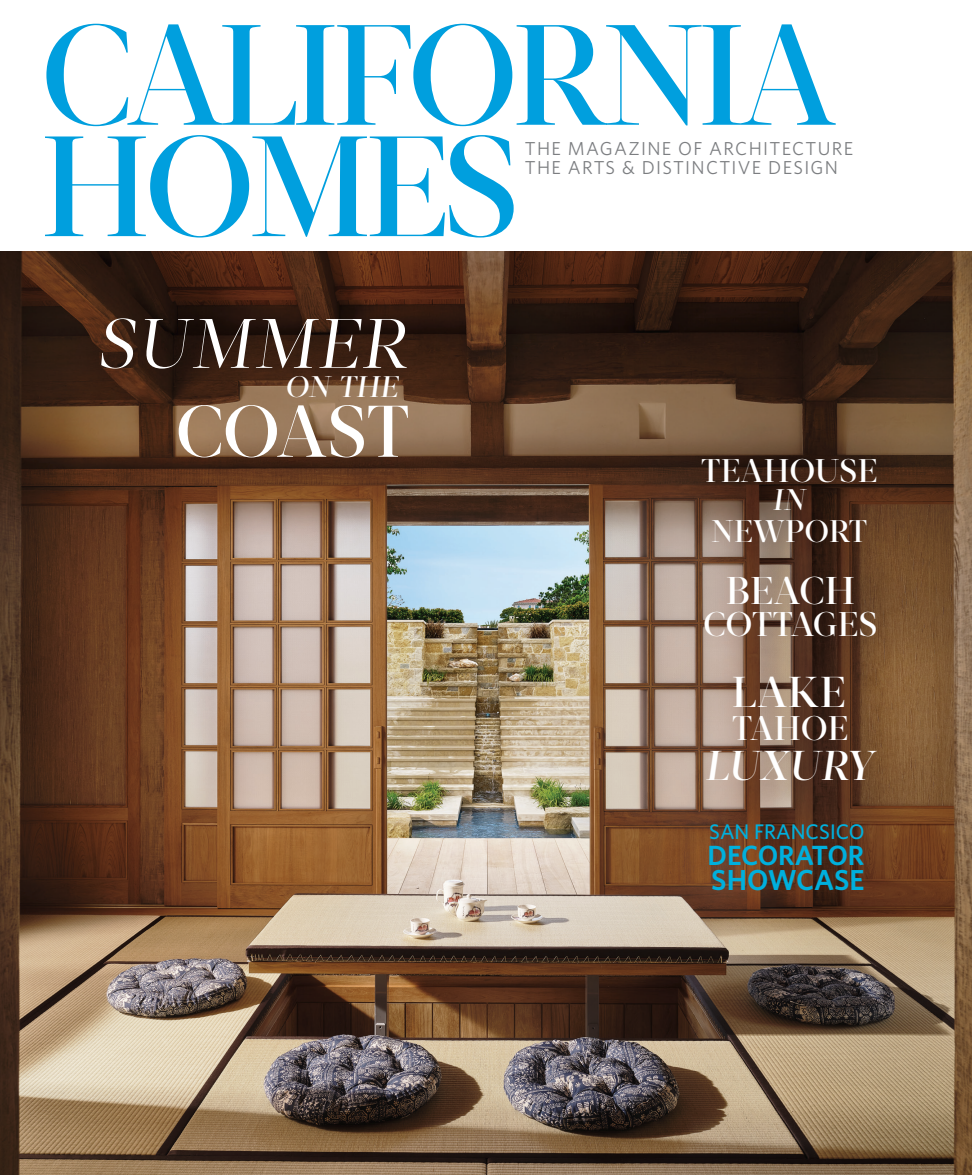
<style>
.page{position:relative;width:972px;height:1175px;background:#fff}
.page>*{position:absolute;margin:0;border:0;box-sizing:border-box;transform-origin:0 0}
.t1{font:500 142.2px "Acta Display";letter-spacing:-.05em;color:#009fde}
.t2{font:500 72.9px "Acta Display";letter-spacing:-.01em;color:#fff}
.t3{font:69.75px "Acta Display";color:#fff}
.t4{font:500 43.05px "Acta Display";color:#fff}
.t5{font:italic 500 41.55px "Acta Display";color:#fff}
.t6{font:500 38.55px "Acta Display";letter-spacing:.005em;color:#fff}
.t7{font:500 34.2px "Acta Display";letter-spacing:-.01em;color:#fff}
.t8{font:500 34.05px "Acta Display";letter-spacing:-.005em;color:#fff}
.t9{font:500 32.7px "Acta Display";letter-spacing:.005em;color:#fff}
.t10{font:500 31.2px "Acta Display";letter-spacing:.01em;color:#fff}
.t11{font:italic 500 29.7px "Acta Display";letter-spacing:.015em;color:#fff}
.t12{font:600 28.95px "Whitney";color:#00b0dd}
.t13{font:600 27.75px "Whitney";letter-spacing:-.005em;color:#00b0dd}
.t14{font:500 21.15px "Whitney";color:#00b0dd}
.t15{font:18.75px "Whitney";letter-spacing:.07em;color:#7c7e81}
</style>
<div class="page">
<img style="left:0;top:251px;width:972px;height:923px">
<p class="t1" style="left:40px;top:-9px;width:799px">CALIFORNIA</p>
<p class="t1" style="left:40px;top:103px;width:481px">HOMES</p>
<p class="t15" style="left:525px;top:137px;width:330px">THE MAGAZINE OF ARCHITECTURE</p>
<p class="t15" style="left:525px;top:156px;width:315px">THE ARTS &amp; DISTINCTIVE DESIGN</p>
<p class="t3" style="left:97px;top:303px;width:325px">SUMMER</p>
<p class="t11" style="left:285px;top:369px;width:114px">ON THE</p>
<p class="t2" style="left:175px;top:388px;width:236px">COAST</p>
<p class="t9" style="left:701px;top:451px;width:178px">TEAHOUSE</p>
<p class="t11" style="left:772px;top:482px;width:34px">IN</p>
<p class="t10" style="left:711px;top:512px;width:158px">NEWPORT</p>
<p class="t6" style="left:726px;top:568px;width:131px">BEACH</p>
<p class="t7" style="left:703px;top:604px;width:176px">COTTAGES</p>
<p class="t4" style="left:732px;top:667px;width:115px">LAKE</p>
<p class="t8" style="left:732px;top:708px;width:118px">TAHOE</p>
<p class="t5" style="left:705px;top:741px;width:170px">LUXURY</p>
<p class="t14" style="left:709px;top:819px;width:157px">SAN FRANCSICO</p>
<p class="t13" style="left:708px;top:838px;width:158px">DECORATOR</p>
<p class="t12" style="left:711px;top:862px;width:155px">SHOWCASE</p>
</div>
